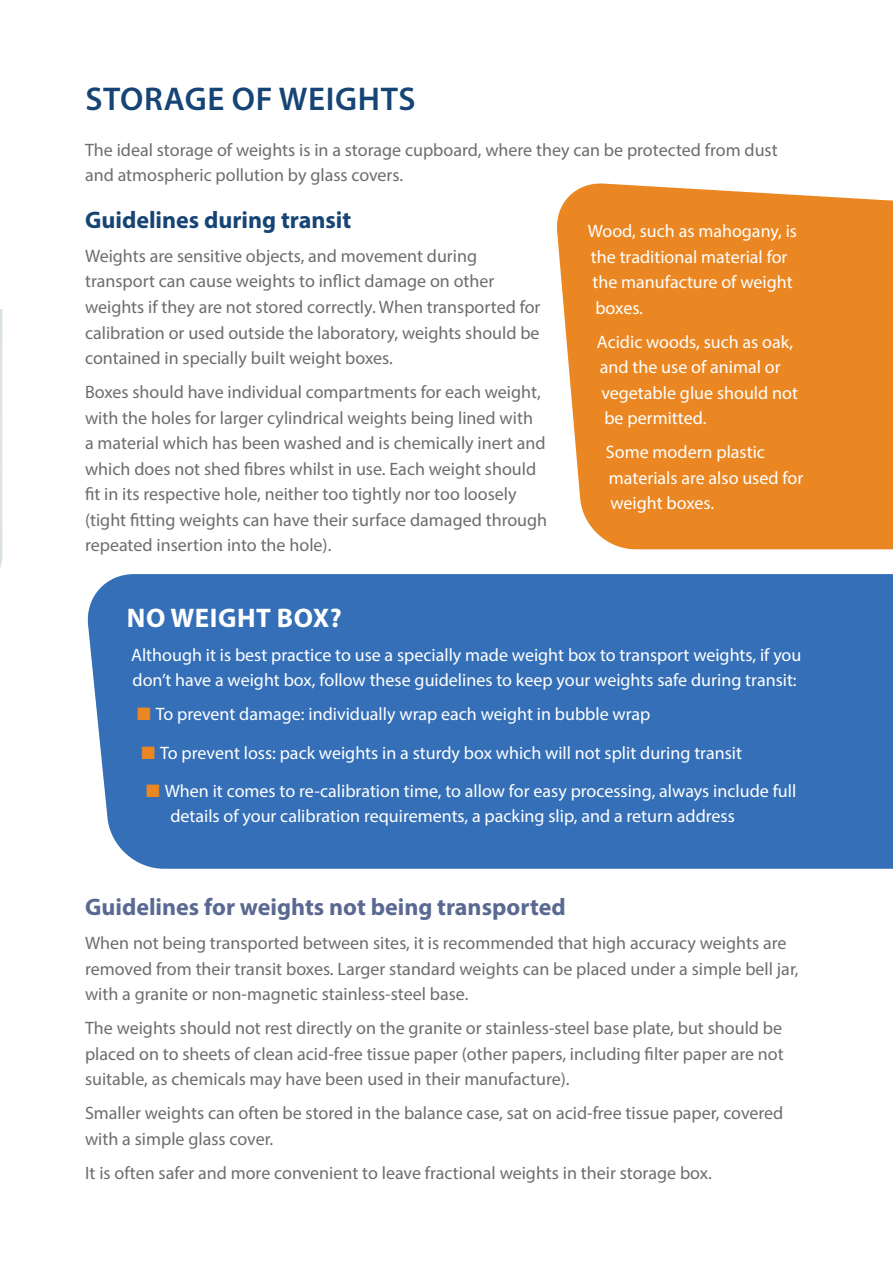
<style>
.page{position:relative;width:893px;height:1263px;background:#fff}
.page>*{position:absolute;margin:0;border:0;box-sizing:border-box;transform-origin:0 0}
.t1{font:600 33px "Myriad Pro";letter-spacing:.02em;color:#154475}
.t2{font:700 27px "Myriad Pro";letter-spacing:.02em;color:#fff}
.t3{font:700 24px "Myriad Pro";color:#5a6992}
.t4{font:700 24px "Myriad Pro";color:#154475}
.t5{font:18px/25.5px "Myriad Pro";color:#6c6d70}
.t6{font:18px/25.5px "Myriad Pro";color:#fff}
.s1{color:#eb8723}
</style>
<div class="page">
<img style="left:0;top:309px;width:2px;height:259px">
<svg style="left:557px;top:183px;width:336px;height:366px;background:#ec8f32"></svg>
<div style="left:87px;top:574px;width:806px;height:295px;background:#346fb7"></div>
<p class="t1" style="left:85px;top:78px;width:332px">STORAGE OF WEIGHTS</p>
<p class="t5" style="left:85px;top:137px;width:694px">The ideal storage of weights is in a storage cupboard, where they can be protected from dust and atmospheric pollution by glass covers.</p>
<p class="t4" style="left:85px;top:204px;width:268px">Guidelines during transit</p>
<p class="t5" style="left:85px;top:243px;width:457px">Weights are sensitive objects, and movement during transport can cause weights to inflict damage on other weights if they are not stored correctly. When transported for calibration or used outside the laboratory, weights should be contained in specially built weight boxes.</p>
<p class="t5" style="left:85px;top:379px;width:464px">Boxes should have individual compartments for each weight, with the holes for larger cylindrical weights being lined with<br>a material which has been washed and is chemically inert and which does not shed fibres whilst in use. Each weight should fit in its respective hole, neither too tightly nor too loosely (tight fitting weights can have their surface damaged through repeated insertion into the hole).</p>
<p class="t6" style="left:588px;top:218px;width:211px">Wood, such as mahogany, is the traditional material for the manufacture of weight boxes.</p>
<p class="t6" style="left:597px;top:329px;width:203px">Acidic woods, such as oak, and the use of animal or vegetable glue should not be permitted.</p>
<p class="t6" style="left:606px;top:439px;width:199px">Some modern plastic materials are also used for weight boxes.</p>
<p class="t2" style="left:127px;top:600px;width:216px">NO WEIGHT BOX?</p>
<p class="t6" style="left:131px;top:642px;width:672px">Although it is best practice to use a specially made weight box to transport weights, if you don’t have a weight box, follow these guidelines to keep your weights safe during transit:</p>
<p class="t6" style="left:137px;top:701px;width:515px"><span class="s1">■</span> To prevent damage: individually wrap each weight in bubble wrap</p>
<p class="t6" style="left:142px;top:740px;width:602px"><span class="s1">■</span> To prevent loss: pack weights in a sturdy box which will not split during transit</p>
<p class="t6" style="left:170px;top:778px;width:627px;text-indent:-24px"><span class="s1">■</span> When it comes to re-calibration time, to allow for easy processing, always include full details of your calibration requirements, a packing slip, and a return address</p>
<p class="t3" style="left:85px;top:891px;width:482px">Guidelines for weights not being transported</p>
<p class="t5" style="left:85px;top:930px;width:715px">When not being transported between sites, it is recommended that high accuracy weights are removed from their transit boxes. Larger standard weights can be placed under a simple bell jar, with a granite or non-magnetic stainless-steel base.</p>
<p class="t5" style="left:85px;top:1015px;width:700px;text-align:justify">The weights should not rest directly on the granite or stainless-steel base plate, but should be placed on to sheets of clean acid-free tissue paper (other papers, including filter paper are not suitable, as chemicals may have been used in their manufacture).</p>
<p class="t5" style="left:85px;top:1100px;width:700px">Smaller weights can often be stored in the balance case, sat on acid-free tissue paper, covered with a simple glass cover.</p>
<p class="t5" style="left:85px;top:1160px;width:628px">It is often safer and more convenient to leave fractional weights in their storage box.</p>
</div>
